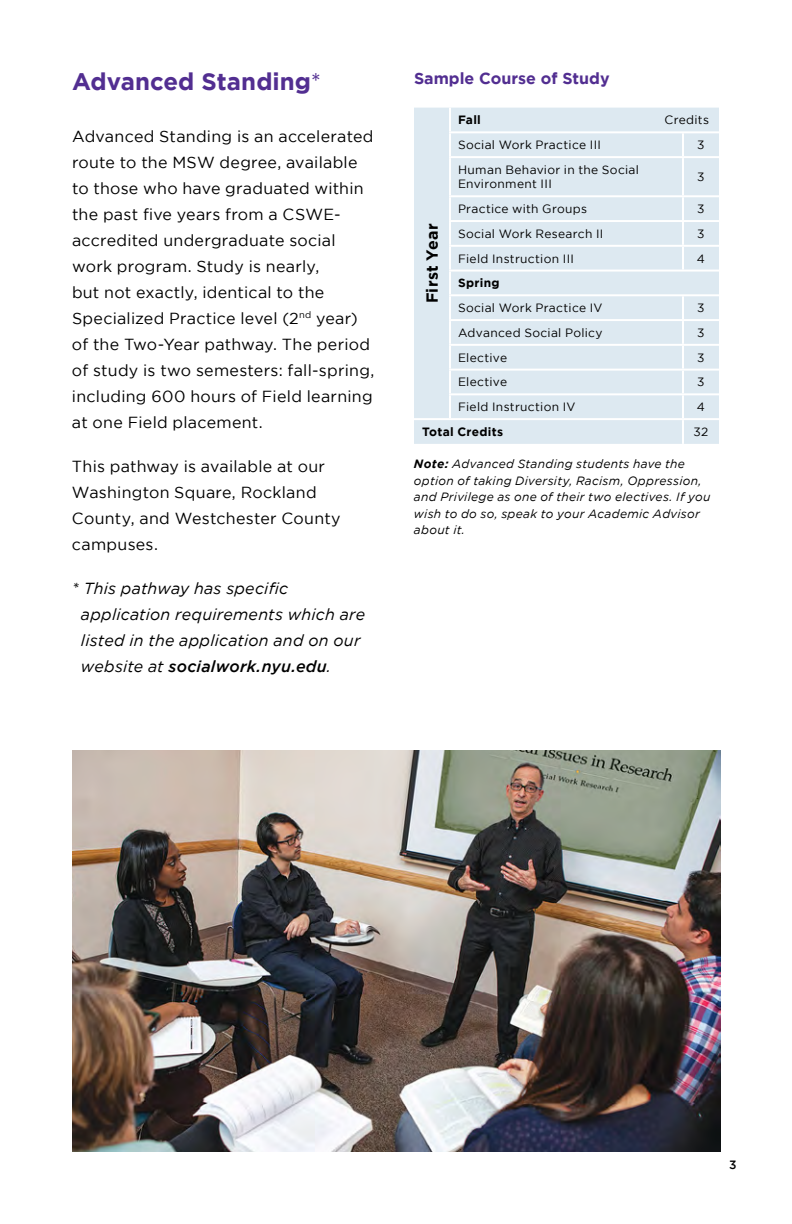
<style>
.page{position:relative;width:792px;height:1224px;background:#fff}
.page>*{position:absolute;margin:0;border:0;box-sizing:border-box;transform-origin:0 0}
.t1{font:700 24px "Gotham";color:#522e91}
.t2{font:16px/26px "Gotham";letter-spacing:.015em;color:#000}
.t3{font:italic 16px/26px "Gotham";letter-spacing:.015em;color:#000}
.t4{font:700 16px "Gotham";color:#522e91}
.t5{font:700 16px "Gotham";letter-spacing:.02em;color:#000}
.t6{font:12px "Gotham";letter-spacing:.025em;color:#000}
.t7{font:italic 12px/16.4px "Gotham";letter-spacing:.025em;color:#000}
.t8{font:700 12px "Gotham";letter-spacing:.03em;color:#000}
.t9{font:500 12px "Gotham";color:#000}
.s1{font-weight:400}
.s2{font-weight:500}
.s3{font-weight:700}
</style>
<div class="page">
<img style="left:72px;top:750px;width:649px;height:402px">
<div style="left:414px;top:108px;width:305px;height:336px;background:#dde9f1"></div>
<hr style="left:449px;top:108px;width:2px;height:23px;background:#fff">
<hr style="left:449px;top:131px;width:234px;height:2px;background:#fff">
<hr style="left:449px;top:133px;width:2px;height:23px;background:#fff">
<hr style="left:683px;top:131px;width:36px;height:2px;background:#fff">
<hr style="left:682px;top:133px;width:2px;height:23px;background:#fff">
<hr style="left:449px;top:156px;width:234px;height:2px;background:#fff">
<hr style="left:449px;top:158px;width:2px;height:37px;background:#fff">
<hr style="left:683px;top:156px;width:36px;height:2px;background:#fff">
<hr style="left:682px;top:158px;width:2px;height:37px;background:#fff">
<hr style="left:449px;top:195px;width:234px;height:2px;background:#fff">
<hr style="left:449px;top:197px;width:2px;height:23px;background:#fff">
<hr style="left:683px;top:195px;width:36px;height:2px;background:#fff">
<hr style="left:682px;top:197px;width:2px;height:23px;background:#fff">
<hr style="left:449px;top:220px;width:234px;height:2px;background:#fff">
<hr style="left:449px;top:222px;width:2px;height:23px;background:#fff">
<hr style="left:683px;top:220px;width:36px;height:2px;background:#fff">
<hr style="left:682px;top:222px;width:2px;height:23px;background:#fff">
<hr style="left:449px;top:245px;width:234px;height:2px;background:#fff">
<hr style="left:449px;top:247px;width:2px;height:23px;background:#fff">
<hr style="left:683px;top:245px;width:36px;height:2px;background:#fff">
<hr style="left:682px;top:247px;width:2px;height:23px;background:#fff">
<hr style="left:449px;top:270px;width:234px;height:2px;background:#fff">
<hr style="left:449px;top:272px;width:2px;height:22px;background:#fff">
<hr style="left:683px;top:270px;width:36px;height:2px;background:#fff">
<hr style="left:449px;top:294px;width:234px;height:2px;background:#fff">
<hr style="left:449px;top:296px;width:2px;height:23px;background:#fff">
<hr style="left:683px;top:294px;width:36px;height:2px;background:#fff">
<hr style="left:682px;top:296px;width:2px;height:23px;background:#fff">
<hr style="left:449px;top:319px;width:234px;height:2px;background:#fff">
<hr style="left:449px;top:321px;width:2px;height:23px;background:#fff">
<hr style="left:683px;top:319px;width:36px;height:2px;background:#fff">
<hr style="left:682px;top:321px;width:2px;height:23px;background:#fff">
<hr style="left:449px;top:344px;width:234px;height:2px;background:#fff">
<hr style="left:449px;top:346px;width:2px;height:23px;background:#fff">
<hr style="left:683px;top:344px;width:36px;height:2px;background:#fff">
<hr style="left:682px;top:346px;width:2px;height:23px;background:#fff">
<hr style="left:449px;top:369px;width:234px;height:2px;background:#fff">
<hr style="left:449px;top:371px;width:2px;height:22px;background:#fff">
<hr style="left:683px;top:369px;width:36px;height:2px;background:#fff">
<hr style="left:682px;top:371px;width:2px;height:22px;background:#fff">
<hr style="left:449px;top:393px;width:234px;height:2px;background:#fff">
<hr style="left:449px;top:395px;width:2px;height:23px;background:#fff">
<hr style="left:683px;top:393px;width:36px;height:2px;background:#fff">
<hr style="left:682px;top:395px;width:2px;height:23px;background:#fff">
<hr style="left:414px;top:418px;width:36px;height:2px;background:#fff">
<hr style="left:450px;top:418px;width:233px;height:2px;background:#fff">
<hr style="left:683px;top:418px;width:36px;height:2px;background:#fff">
<hr style="left:682px;top:420px;width:2px;height:24px;background:#fff">
<p class="t1" style="left:72px;top:67px;width:251px">Advanced Standing<span class="s1">*</span></p>
<p class="t2" style="left:72px;top:123px;width:304px">Advanced Standing is an accelerated route to the MSW degree, available to those who have graduated within the past five years from a CSWE&shy;accredited undergraduate social work program. Study is nearly,<br>but not exactly, identical to the Specialized Practice level (2<sup>nd</sup> year) of the Two-Year pathway. The period of study is two semesters: fall-spring, including 600 hours of Field learning at one Field placement.</p>
<p class="t2" style="left:72px;top:453px;width:270px">This pathway is available at our<br>Washington Square, Rockland<br>County, and Westchester County campuses.</p>
<p class="t3" style="left:81px;top:575px;width:286px;text-indent:-9px">* This pathway has specific application requirements which are listed in the application and on our website at <span class="s2">socialwork.nyu.edu</span>.</p>
<p class="t4" style="left:414px;top:69px;width:197px">Sample Course of Study</p>
<p class="t8" style="left:458px;top:113px;width:24px">Fall</p>
<p class="t6" style="left:664px;top:113px;width:46px">Credits</p>
<p class="t6" style="left:458px;top:138px;width:145px">Social Work Practice III</p>
<p class="t6" style="left:697px;top:138px;width:9px">3</p>
<p class="t6" style="left:458px;top:163px;width:183px">Human Behavior in the Social</p>
<p class="t6" style="left:458px;top:177px;width:95px">Environment III</p>
<p class="t6" style="left:697px;top:170px;width:9px">3</p>
<p class="t6" style="left:458px;top:202px;width:131px">Practice with Groups</p>
<p class="t6" style="left:697px;top:202px;width:9px">3</p>
<p class="t6" style="left:458px;top:227px;width:147px">Social Work Research II</p>
<p class="t6" style="left:697px;top:227px;width:9px">3</p>
<p class="t6" style="left:458px;top:252px;width:118px">Field Instruction III</p>
<p class="t6" style="left:697px;top:252px;width:10px">4</p>
<p class="t8" style="left:458px;top:276px;width:43px">Spring</p>
<p class="t6" style="left:458px;top:301px;width:146px">Social Work Practice IV</p>
<p class="t6" style="left:697px;top:301px;width:9px">3</p>
<p class="t6" style="left:458px;top:326px;width:146px">Advanced Social Policy</p>
<p class="t6" style="left:697px;top:326px;width:9px">3</p>
<p class="t6" style="left:458px;top:351px;width:51px">Elective</p>
<p class="t6" style="left:697px;top:351px;width:9px">3</p>
<p class="t6" style="left:458px;top:375px;width:51px">Elective</p>
<p class="t6" style="left:697px;top:375px;width:9px">3</p>
<p class="t6" style="left:458px;top:400px;width:119px">Field Instruction IV</p>
<p class="t6" style="left:697px;top:400px;width:10px">4</p>
<p class="t8" style="left:422px;top:425px;width:83px">Total Credits</p>
<p class="t6" style="left:694px;top:425px;width:16px">32</p>
<p class="t7" style="left:414px;top:456px;width:298px"><span class="s3">Note:</span> Advanced Standing students have the option of taking Diversity, Racism, Oppression, and Privilege as one of their two electives. If you wish to do so, speak to your Academic Advisor about it.</p>
<p class="t5" style="left:423px;top:303px;width:81px;rotate:-90deg">First Year</p>
<p class="t9" style="left:729px;top:1158px;width:9px">3</p>
</div>
